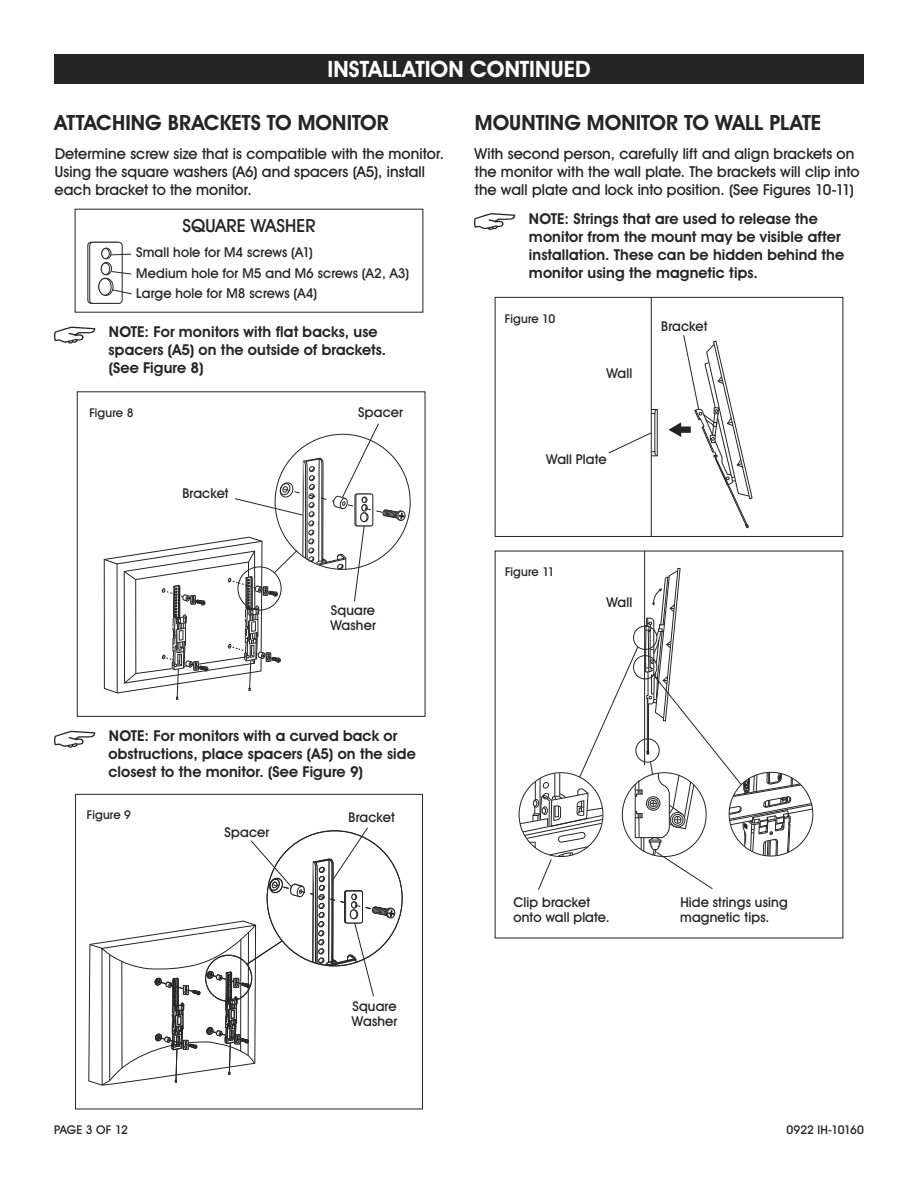
<style>
.page{position:relative;width:918px;height:1188px;background:#fff}
.page>*{position:absolute;margin:0;border:0;box-sizing:border-box;transform-origin:0 0}
.t1{font:700 22.5px "Uline Two Knine";letter-spacing:.005em;color:#fff}
.t2{font:700 21px "Uline Two Knine";color:#252525}
.t3{font:18px "Uline Two Knine";color:#252525}
.t4{font:700 15px/18px "Uline Two Knine";letter-spacing:.005em;color:#252525}
.t5{font:15px/18px "Uline Two Knine";letter-spacing:.005em;color:#252525}
.t6{font:13.5px/15px "Uline Two Knine";letter-spacing:.01em;color:#252525}
.t7{font:12px "Uline Two Knine";color:#252525}
</style>
<div class="page">
<div style="left:87px;top:242px;width:34px;height:62px;border:1px solid #252525;border-radius:3px"></div>
<div style="left:90px;top:242px;width:32px;height:61px;background:#fff;border-radius:3px"></div>
<div style="left:89px;top:242px;width:34px;height:62px;border:1px solid #252525;border-radius:3px"></div>
<div style="left:98px;top:278px;width:15px;height:18px;border:1px solid #252525;border-radius:50%"></div>
<div style="left:99px;top:278px;width:12px;height:17px;background:#fff;border-radius:50%"></div>
<div style="left:98px;top:278px;width:14px;height:18px;border:1px solid #252525;border-radius:50%"></div>
<div style="left:101px;top:262px;width:11px;height:13px;border:1px solid #252525;border-radius:50%"></div>
<div style="left:101px;top:263px;width:9px;height:12px;background:#fff;border-radius:50%"></div>
<div style="left:101px;top:263px;width:9px;height:12px;border:1px solid #252525;border-radius:50%"></div>
<div style="left:101px;top:248px;width:10px;height:11px;border:1px solid #252525;border-radius:50%"></div>
<div style="left:102px;top:249px;width:7px;height:10px;background:#fff;border-radius:50%"></div>
<div style="left:101px;top:248px;width:9px;height:11px;border:1px solid #252525;border-radius:50%"></div>
<svg style="left:110px;top:253px;width:22px;height:3px"></svg>
<svg style="left:111px;top:271px;width:21px;height:4px"></svg>
<svg style="left:112px;top:289px;width:20px;height:6px"></svg>
<div style="left:397px;top:511px;width:9px;height:10px;border:1px solid #252525;border-radius:50%"></div>
<div style="left:77px;top:391px;width:348px;height:326px;border:1px solid #252525"></div>
<svg style="left:104px;top:423px;width:301px;height:277px"></svg>
<div style="left:75px;top:794px;width:348px;height:315px;border:1px solid #252525"></div>
<svg style="left:88px;top:827px;width:307px;height:259px"></svg>
<hr style="left:651px;top:297px;width:1px;height:239px;background:#252525">
<div style="left:651px;top:409px;width:7px;height:47px;border:1px solid #252525"></div>
<div style="left:651px;top:413px;width:4px;height:39px;border:1px solid #252525"></div>
<svg style="left:654px;top:409px;width:3px;height:5px"></svg>
<div style="left:495px;top:297px;width:348px;height:240px;border:1px solid #252525"></div>
<hr style="left:644px;top:551px;width:1px;height:214px;background:#252525">
<svg style="left:519px;top:568px;width:294px;height:322px"></svg>
<svg style="left:54px;top:327px;width:41px;height:17px"></svg>
<svg style="left:54px;top:731px;width:41px;height:17px"></svg>
<svg style="left:474px;top:213px;width:41px;height:17px"></svg>
<div style="left:54px;top:54px;width:810px;height:30px;background:#252525"></div>
<svg style="left:608px;top:432px;width:49px;height:24px"></svg>
<svg style="left:668px;top:335px;width:85px;height:193px"></svg>
<h1 class="t1" style="left:327px;top:56px;width:265px">INSTALLATION CONTINUED</h1>
<h2 class="t2" style="left:55px;top:110px;width:336px">ATTACHING BRACKETS TO MONITOR</h2>
<p class="t5" style="left:55px;top:144px;width:391px">Determine screw size that is compatible with the monitor.<br>Using the square washers (A6) and spacers (A5), install each bracket to the monitor.</p>
<p class="t3" style="left:183px;top:215px;width:135px">SQUARE WASHER</p>
<p class="t6" style="left:136px;top:242px;width:274px;line-height:20.5px">Small hole for M4 screws (A1)<br>Medium hole for M5 and M6 screws (A2, A3)<br>Large hole for M8 screws (A4)</p>
<p class="t4" style="left:109px;top:323px;width:279px">NOTE: For monitors with flat backs, use spacers (A5) on the outside of brackets. (See Figure 8)</p>
<p class="t7" style="left:89px;top:405px;width:46px">Figure 8</p>
<p class="t6" style="left:358px;top:404px;width:46px">Spacer</p>
<p class="t6" style="left:182px;top:486px;width:48px">Bracket</p>
<p class="t6" style="left:330px;top:603px;width:47px">Square<br>Washer</p>
<h2 class="t2" style="left:475px;top:110px;width:348px">MOUNTING MONITOR TO WALL PLATE</h2>
<p class="t5" style="left:475px;top:144px;width:386px">With second person, carefully lift and align brackets on the monitor with the wall plate. The brackets will clip into the wall plate and lock into position. (See Figures 10-11)</p>
<p class="t4" style="left:529px;top:209px;width:317px">NOTE: Strings that are used to release the monitor from the mount may be visible after installation. These can be hidden behind the monitor using the magnetic tips.</p>
<p class="t7" style="left:505px;top:311px;width:52px">Figure 10</p>
<p class="t6" style="left:661px;top:318px;width:48px">Bracket</p>
<p class="t6" style="left:606px;top:365px;width:27px">Wall</p>
<p class="t6" style="left:546px;top:452px;width:62px">Wall Plate</p>
<p class="t7" style="left:505px;top:565px;width:51px">Figure 11</p>
<p class="t6" style="left:606px;top:594px;width:27px">Wall</p>
<p class="t4" style="left:108px;top:727px;width:309px">NOTE: For monitors with a curved back or obstructions, place spacers (A5) on the side closest to the monitor. (See Figure 9)</p>
<p class="t7" style="left:87px;top:807px;width:46px">Figure 9</p>
<p class="t6" style="left:225px;top:824px;width:46px">Spacer</p>
<p class="t6" style="left:349px;top:809px;width:48px">Bracket</p>
<p class="t6" style="left:352px;top:998px;width:47px">Square<br>Washer</p>
<p class="t6" style="left:514px;top:894px;width:98px">Clip bracket onto wall plate.</p>
<p class="t6" style="left:680px;top:894px;width:109px">Hide strings using magnetic tips.</p>
<p class="t7" style="left:54px;top:1122px;width:75px">PAGE 3 OF 12</p>
<p class="t7" style="left:787px;top:1122px;width:79px">0922 IH-10160</p>
</div>
